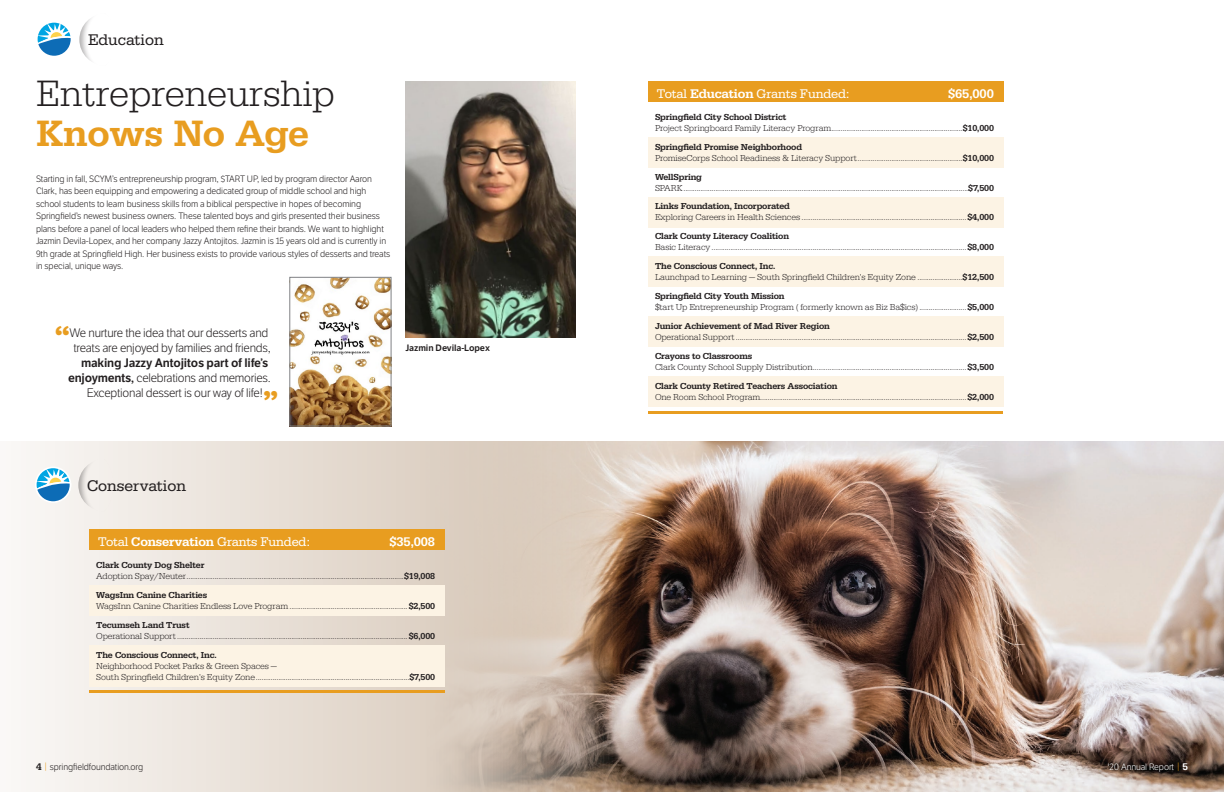
<style>
.page{position:relative;width:1224px;height:792px;background:#fff}
.page>*{position:absolute;margin:0;border:0;box-sizing:border-box;transform-origin:0 0}
._36_Pt__Headline{font:300 38px/40px "Serifa";color:#231f20}
.Body_Text_-_LFT_Etic{font:700 36px "LFT Etica";color:#e89d20}
._36_Pt__Headline-2{font:16px "Serifa";color:#231f20}
._24_Pt__Headline{font:13px "Serifa";letter-spacing:-.01em;color:#fff}
.Chart_Headers{font:13px "Serifa";letter-spacing:-.01em;color:#fff}
.Chart_Headers-2{font:500 13px "Serifa";color:#fff}
._24_Pt__Headline-2{font:500 13px "Serifa";color:#fff}
.Body_Text_-_LFT_Etic-2{font:300 12px "LFT Etica";letter-spacing:-.02em;color:#231f20}
.Body_Text_-_LFT_Etic-3{font:12px "LFT Etica SB";letter-spacing:-.02em;color:#231f20}
.Grant_Purpose{font:300 9px/11px "Serifa";letter-spacing:-.015em;color:#231f20}
.Body_Text_-_LFT_Etic-4{font:300 9px/12.5px "LFT Etica";letter-spacing:-.01em;color:#231f20}
.Body_Text_-_LFT_Etic-5{font:9px "LFT Etica SB";letter-spacing:-.01em;color:#231f20}
.Body_Text_-_LFT_Etic-6{font:300 9px "LFT Etica";letter-spacing:-.01em;color:#fff}
.s1{font-weight:500;color:#e89d20}
.s2{font-family:"LFT Etica SB";font-weight:400}
.s3{font-weight:500}
.s4{font-family:"Serifa";font-weight:500;font-size:10px}
.s5{color:#e89d20}
</style>
<div class="page">
<svg style="left:21px;top:441px;width:405px;height:351px;background:#ebe4dc"></svg>
<img style="left:426px;top:441px;width:798px;height:351px">
<div style="left:79px;top:13px;width:36px;height:53px;background:#231f20;opacity:.35"></div>
<svg style="left:37px;top:22px;width:34px;height:34px"></svg>
<img style="left:406px;top:81px;width:170px;height:257px">
<img style="left:292px;top:279px;width:97px;height:145px">
<div style="left:290px;top:277px;width:101px;height:149px;border:1px solid #808285"></div>
<div style="left:648px;top:376px;width:355px;height:30px;background:#fcf3e4"></div>
<div style="left:648px;top:316px;width:355px;height:31px;background:#fcf3e4"></div>
<div style="left:648px;top:256px;width:355px;height:31px;background:#fcf3e4"></div>
<div style="left:648px;top:197px;width:355px;height:31px;background:#fcf3e4"></div>
<div style="left:648px;top:138px;width:355px;height:30px;background:#fcf3e4"></div>
<div style="left:648px;top:81px;width:355px;height:21px;background:#e89d20"></div>
<hr style="left:648px;top:411px;width:293px;height:2px;background:#e89d20">
<hr style="left:941px;top:411px;width:62px;height:2px;background:#e89d20">
<div style="left:78px;top:459px;width:36px;height:52px;background:#231f20;opacity:.35"></div>
<svg style="left:35px;top:467px;width:36px;height:36px"></svg>
<div style="left:89px;top:645px;width:355px;height:42px;background:#fcf3e4"></div>
<div style="left:89px;top:585px;width:355px;height:30px;background:#fcf3e4"></div>
<div style="left:89px;top:529px;width:355px;height:21px;background:#e89d20"></div>
<hr style="left:89px;top:690px;width:293px;height:3px;background:#e89d20">
<hr style="left:382px;top:690px;width:62px;height:3px;background:#e89d20">
<p class="_36_Pt__Headline-2" style="left:88px;top:31px;width:77px">Education</p>
<p class="_36_Pt__Headline" style="left:36px;top:74px;width:301px">Entrepreneurship<br><span class="s1">Knows No Age</span></p>
<p class="Body_Text_-_LFT_Etic-4" style="left:36px;top:172px;width:356px">Starting in fall, SCYM’s entrepreneurship program, $TART UP, led by program director Aaron Clark, has been equipping and empowering a dedicated group of middle school and high school students to learn business skills from a biblical perspective in hopes of becoming Springfield’s newest business owners. These talented boys and girls presented their business plans before a panel of local leaders who helped them refine their brands. We want to highlight Jazmin Devila-Lopex, and her company Jazzy Antojitos. Jazmin is 15 years old and is currently in 9th grade at Springfield High. Her business exists to provide various styles of desserts and treats in special, unique ways.</p>
<p class="Body_Text_-_LFT_Etic" style="left:55px;top:318px;width:17px">“</p>
<p class="Body_Text_-_LFT_Etic-2" style="left:70px;top:326px;width:200px">We nurture the idea that our desserts and</p>
<p class="Body_Text_-_LFT_Etic-2" style="left:73px;top:341px;width:199px">treats are enjoyed by families and friends,</p>
<p class="Body_Text_-_LFT_Etic-3" style="left:81px;top:355px;width:189px">making Jazzy Antojitos part of life’s</p>
<p class="Body_Text_-_LFT_Etic-2" style="left:68px;top:371px;width:204px"><span class="s2">enjoyments,</span> celebrations and memories.</p>
<p class="Body_Text_-_LFT_Etic-2" style="left:87px;top:386px;width:178px">Exceptional dessert is our way of life!</p>
<p class="Body_Text_-_LFT_Etic" style="left:263px;top:382px;width:17px">”</p>
<p class="Body_Text_-_LFT_Etic-5" style="left:406px;top:342px;width:86px">Jazmin Devila-Lopex</p>
<p class="_36_Pt__Headline-2" style="left:87px;top:476px;width:101px">Conservation</p>
<p class="_24_Pt__Headline" style="left:98px;top:534px;width:213px">Total <span class="s3">Conservation</span> Grants Funded:</p>
<p class="_24_Pt__Headline-2" style="left:389px;top:534px;width:47px">$35,008</p>
<p class="Grant_Purpose" style="left:96px;top:560px;width:341px"><span class="s3">Clark County Dog Shelter<br></span>Adoption Spay/Neuter....................................................................................................................<span class="s3">$19,008</span></p>
<p class="Grant_Purpose" style="left:96px;top:589px;width:341px"><span class="s3">WagsInn Canine Charities<br></span>WagsInn Canine Charities Endless Love Program...............................................................<span class="s3">$2,500</span></p>
<p class="Grant_Purpose" style="left:96px;top:619px;width:341px"><span class="s3">Tecumseh Land Trust<br></span>Operational Support ...........................................................................................................................<span class="s3">$6,000</span></p>
<p class="Grant_Purpose" style="left:96px;top:649px;width:341px"><span class="s3">The Conscious Connect, Inc.<br></span>Neighborhood Pocket Parks &amp; Green Spaces —<br>South Springfield Children's Equity Zone..................................................................................<span class="s3">$7,500</span></p>
<p class="Chart_Headers" style="left:657px;top:86px;width:194px">Total <span class="s3">Education</span> Grants Funded:</p>
<p class="Chart_Headers-2" style="left:948px;top:86px;width:47px">$65,000</p>
<p class="Grant_Purpose" style="left:655px;top:111px;width:341px"><span class="s3">Springfield City School District<br></span>Project Springboard Family Literacy Program......................................................................<span class="s3">$10,000</span></p>
<p class="Grant_Purpose" style="left:655px;top:141px;width:341px"><span class="s3">Springfield Promise Neighborhood<br></span>PromiseCorps School Readiness &amp; Literacy Support........................................................<span class="s3">$10,000</span></p>
<p class="Grant_Purpose" style="left:655px;top:171px;width:341px"><span class="s3">WellSpring<br></span>SPARK........................................................................................................................................................<span class="s3">$7,500</span></p>
<p class="Grant_Purpose" style="left:655px;top:201px;width:341px"><span class="s3">Links Foundation, Incorporated<br></span>Exploring Careers in Health Sciences ........................................................................................<span class="s3">$4,000</span></p>
<p class="Grant_Purpose" style="left:655px;top:231px;width:341px"><span class="s3">Clark County Literacy Coalition<br></span>Basic Literacy........................................................................................................................................<span class="s3">$8,000</span></p>
<p class="Grant_Purpose" style="left:655px;top:261px;width:341px"><span class="s3">The Conscious Connect, Inc.<br></span>Launchpad to Learning — South Springfield Children's Equity Zone ........................<span class="s3">$12,500</span></p>
<p class="Grant_Purpose" style="left:655px;top:291px;width:341px"><span class="s3">Springfield City Youth Mission<br></span>$tart Up Entrepreneurship Program ( formerly known as Biz Ba$ics) .........................<span class="s3">$5,000</span></p>
<p class="Grant_Purpose" style="left:655px;top:321px;width:341px"><span class="s3">Junior Achievement of Mad River Region<br></span>Operational Support ...........................................................................................................................<span class="s3">$2,500</span></p>
<p class="Grant_Purpose" style="left:655px;top:350px;width:341px"><span class="s3">Crayons to Classrooms<br></span>Clark County School Supply Distribution..................................................................................<span class="s3">$3,500</span></p>
<p class="Grant_Purpose" style="left:655px;top:380px;width:341px"><span class="s3">Clark County Retired Teachers Association<br></span>One Room School Program..............................................................................................................<span class="s3">$2,000</span></p>
<p class="Body_Text_-_LFT_Etic-4" style="left:36px;top:760px;width:109px"><span class="s4">4</span> <span class="s5">|</span> springfieldfoundation.org</p>
<p class="Body_Text_-_LFT_Etic-6" style="left:1108px;top:761px;width:82px">'20 Annual Report <span class="s5">|</span> <span class="s4">5</span></p>
</div>
